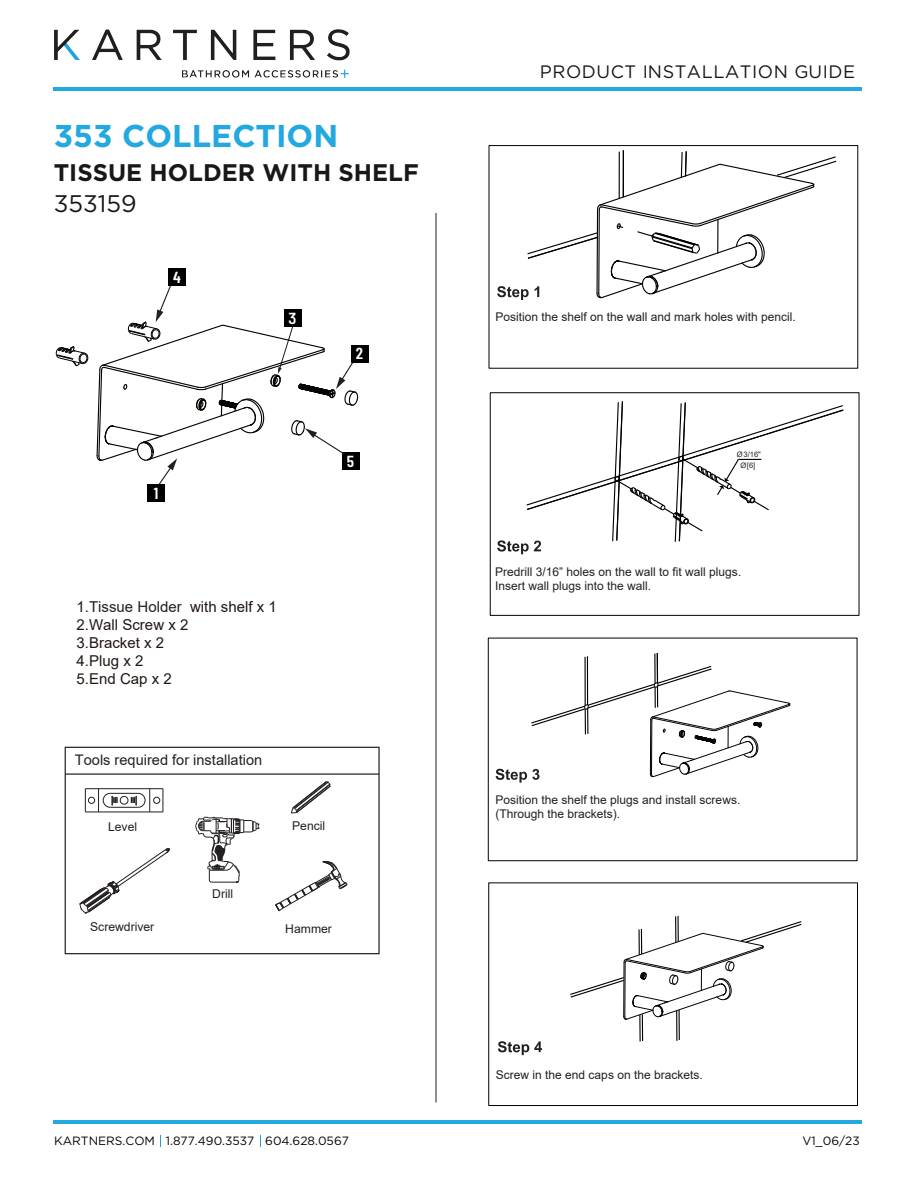
<style>
.page{position:relative;width:917px;height:1188px;background:#fff}
.page>*{position:absolute;margin:0;border:0;box-sizing:border-box;transform-origin:0 0}
.t1{font:700 31.5px "Gotham";color:#23a8e0}
.t2{font:700 24px "Gotham";color:#181817}
.t3{font:24px "Gotham";color:#181817}
.t4{font:18px "Gotham";letter-spacing:.03em;color:#181817}
.t5{font:600 15.9px "Barlow Condensed";color:#fff;scale:1.07 1}
.t6{font:15px/18px "Arial";color:#211814}
.t7{font:14.55px "Arial";color:#231f20}
.t8{font:12.15px "Arial";color:#231f20}
.t9{font:12px/14.4px "Arial";color:#231f20}
.t10{font:12px "Gotham";color:#070304}
.t11{font:7.5px/10.5px "Arial";color:#231f20;text-align:center}
.s1{color:#231f20}
</style>
<div class="page">
<hr style="left:54px;top:88px;width:807px;height:3px;background:#23a8e0">
<hr style="left:54px;top:1120px;width:807px;height:4px;background:#23a8e0">
<img style="left:55px;top:29px;width:294px;height:48px">
<hr style="left:435px;top:213px;width:1px;height:889px;background:#231f20">
<div style="left:488px;top:883px;width:369px;height:223px;border:1px solid #030303"></div>
<svg style="left:85px;top:789px;width:1px;height:23px"></svg>
<hr style="left:85px;top:812px;width:78px;height:1px;background:#231f20">
<hr style="left:85px;top:788px;width:78px;height:1px;background:#231f20">
<svg style="left:163px;top:789px;width:1px;height:23px"></svg>
<svg style="left:98px;top:789px;width:52px;height:23px"></svg>
<div style="left:153px;top:797px;width:7px;height:7px;border:1px solid #231f20;border-radius:50%"></div>
<div style="left:88px;top:797px;width:7px;height:7px;border:1px solid #231f20;border-radius:50%"></div>
<svg style="left:80px;top:848px;width:90px;height:66px"></svg>
<svg style="left:195px;top:817px;width:64px;height:66px"></svg>
<svg style="left:275px;top:861px;width:72px;height:51px"></svg>
<svg style="left:291px;top:781px;width:40px;height:32px"></svg>
<div style="left:120px;top:796px;width:8px;height:8px;border:1px solid #231f20;border-radius:50%"></div>
<div style="left:65px;top:747px;width:314px;height:207px;border:1px solid #231f20"></div>
<hr style="left:65px;top:773px;width:314px;height:2px;background:#231f20">
<div style="left:488px;top:145px;width:369px;height:223px;border:1px solid #030303"></div>
<div style="left:488px;top:638px;width:369px;height:223px;border:1px solid #030303"></div>
<div style="left:490px;top:393px;width:369px;height:223px;border:1px solid #030303"></div>
<svg style="left:498px;top:1041px;width:44px;height:14px"></svg>
<div style="left:147px;top:484px;width:18px;height:18px;background:#000"></div>
<div style="left:351px;top:345px;width:17px;height:17px;background:#000"></div>
<div style="left:168px;top:268px;width:18px;height:18px;background:#000"></div>
<hr style="left:584px;top:657px;width:1px;height:49px;background:#000">
<hr style="left:587px;top:656px;width:1px;height:49px;background:#000">
<hr style="left:654px;top:654px;width:1px;height:30px;background:#000">
<hr style="left:656px;top:653px;width:2px;height:30px;background:#000">
<svg style="left:56px;top:346px;width:32px;height:21px"></svg>
<svg style="left:497px;top:401px;width:347px;height:153px"></svg>
<svg style="left:96px;top:286px;width:263px;height:198px"></svg>
<svg style="left:497px;top:150px;width:340px;height:150px"></svg>
<svg style="left:495px;top:665px;width:295px;height:118px"></svg>
<svg style="left:570px;top:916px;width:232px;height:126px"></svg>
<h1 class="t1" style="left:54px;top:118px;width:286px">353 COLLECTION</h1>
<h2 class="t2" style="left:54px;top:159px;width:366px">TISSUE HOLDER WITH SHELF</h2>
<h2 class="t3" style="left:54px;top:191px;width:84px">353159</h2>
<h3 class="t5" style="left:173px;top:267px;width:9px">4</h3>
<h3 class="t5" style="left:288px;top:308px;width:9px">3</h3>
<h3 class="t5" style="left:356px;top:344px;width:8px">2</h3>
<h3 class="t4" style="left:540px;top:61px;width:317px">PRODUCT INSTALLATION GUIDE</h3>
<p class="t9" style="left:495px;top:309px;width:302px">Position the shelf on the wall and mark holes with pencil.</p>
<h3 class="t5" style="left:154px;top:483px;width:6px">1</h3>
<h3 class="t5" style="left:347px;top:451px;width:8px">5</h3>
<p class="t11" style="left:736px;top:449px;width:26px">Ø3/16"<br>Ø[6]</p>
<p class="t6" style="left:77px;top:597px;width:202px">1.<span class="s1">Tissue Holder</span> with shelf x 1<br>2.Wall Screw x 2<br>3.Bracket x 2<br>4.Plug x 2<br>5.End Cap x 2</p>
<p class="t7" style="left:75px;top:750px;width:189px">Tools required for installation</p>
<p class="t8" style="left:108px;top:819px;width:31px">Level</p>
<p class="t8" style="left:212px;top:886px;width:22px">Drill</p>
<p class="t8" style="left:292px;top:818px;width:35px">Pencil</p>
<p class="t8" style="left:90px;top:918px;width:66px">Screwdriver</p>
<p class="t8" style="left:285px;top:920px;width:48px">Hammer</p>
<p class="t9" style="left:495px;top:564px;width:248px">Predrill 3/16” holes on the wall to fit wall plugs.<br>Insert wall plugs into the wall.</p>
<p class="t9" style="left:495px;top:793px;width:246px">Position the shelf the plugs and install screws. (Through the brackets).</p>
<p class="t9" style="left:496px;top:1068px;width:208px">Screw in the end caps on the brackets.</p>
<p class="t10" style="left:54px;top:1134px;width:296px">KARTNERS.COM 1.877.490.3537 604.628.0567</p>
<p class="t10" style="left:802px;top:1134px;width:59px">V1_06/23</p>
</div>
